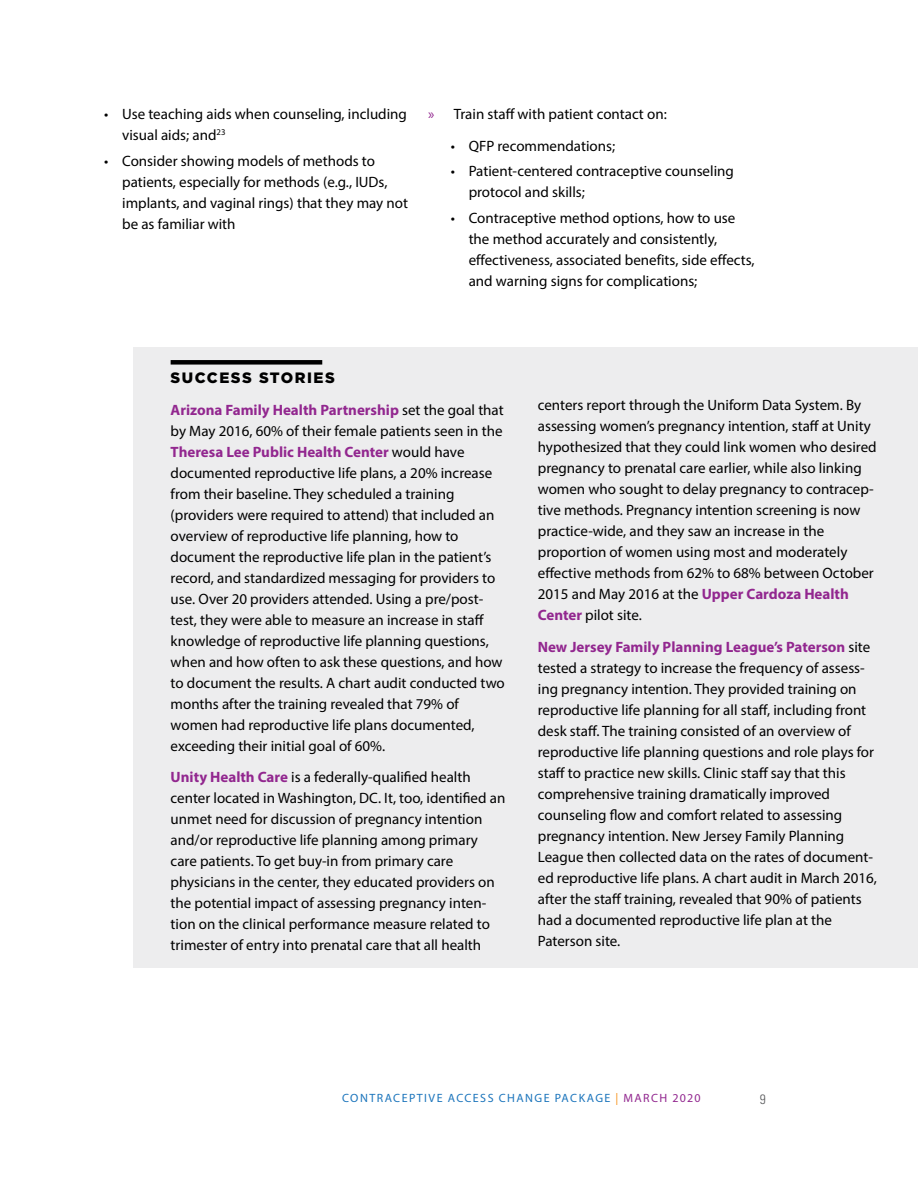
<style>
.page{position:relative;width:918px;height:1188px;background:#fff}
.page>*{position:absolute;margin:0;border:0;box-sizing:border-box;transform-origin:0 0}
.Text{font:15px/21px "Myriad Pro";color:#000}
.success_storie{font:900 15px "Gotham";letter-spacing:.1em;color:#000}
.t1{font:300 condensed 13.5px "Univers";color:#58595b}
.t2{font:12px "Myriad Pro";letter-spacing:.12em;color:#1c75bc}
.s1{color:#92278f}
.s2{font-weight:700;color:#92278f}
.s3{color:#f7941e}
</style>
<div class="page">
<div style="left:133px;top:347px;width:785px;height:621px;background:#ededee"></div>
<div style="left:171px;top:360px;width:151px;height:5px;background:#000"></div>
<p class="Text" style="left:122px;top:103px;width:286px;text-indent:-18px">• Use teaching aids when counseling, including visual aids; and<sup>23</sup></p>
<p class="Text" style="left:122px;top:150px;width:287px;text-indent:-18px">• Consider showing models of methods to patients, especially for methods (e.g., IUDs, implants, and vaginal rings) that they may not be as familiar with</p>
<p class="Text" style="left:428px;top:103px;width:240px"><span class="s1">»</span> Train staff with patient contact on:</p>
<p class="Text" style="left:451px;top:135px;width:166px">• QFP recommendations;</p>
<p class="Text" style="left:469px;top:160px;width:267px;text-indent:-18px">• Patient-centered contraceptive counseling protocol and skills;</p>
<p class="Text" style="left:469px;top:207px;width:287px;text-indent:-18px">• Contraceptive method options, how to use the method accurately and consistently, effectiveness, associated benefits, side effects, and warning signs for complications;</p>
<p class="success_storie" style="left:171px;top:367px;width:166px">SUCCESS STORIES</p>
<p class="Text" style="left:171px;top:399px;width:336px"><span class="s2">Arizona Family Health Partnership</span> set the goal that by May 2016, 60% of their female patients seen in the <span class="s2">Theresa Lee Public Health Center</span> would have documented reproductive life plans, a 20% increase from their baseline. They scheduled a training (providers were required to attend) that included an overview of reproductive life planning, how to document the reproductive life plan in the patient’s record, and standardized messaging for providers to use. Over 20 providers attended. Using a pre/post&shy;test, they were able to measure an increase in staff knowledge of reproductive life planning questions, when and how often to ask these questions, and how to document the results. A chart audit conducted two months after the training revealed that 79% of women had reproductive life plans documented, exceeding their initial goal of 60%.</p>
<p class="Text" style="left:171px;top:766px;width:336px"><span class="s2">Unity Health Care</span> is a federally-qualified health center located in Washington, DC. It, too, identified an unmet need for discussion of pregnancy intention and/or reproductive life planning among primary care patients. To get buy-in from primary care physicians in the center, they educated providers on the potential impact of assessing pregnancy inten&shy;tion on the clinical performance measure related to trimester of entry into prenatal care that all health</p>
<p class="Text" style="left:538px;top:395px;width:340px">centers report through the Uniform Data System. By assessing women’s pregnancy intention, staff at Unity hypothesized that they could link women who desired pregnancy to prenatal care earlier, while also linking women who sought to delay pregnancy to contracep&shy;tive methods. Pregnancy intention screening is now practice-wide, and they saw an increase in the proportion of women using most and moderately effective methods from 62% to 68% between October 2015 and May 2016 at the <span class="s2">Upper Cardoza Health Center</span> pilot site.</p>
<p class="Text" style="left:538px;top:636px;width:341px"><span class="s2">New Jersey Family Planning League’s Paterson</span> site tested a strategy to increase the frequency of assess&shy;ing pregnancy intention. They provided training on reproductive life planning for all staff, including front desk staff. The training consisted of an overview of reproductive life planning questions and role plays for staff to practice new skills. Clinic staff say that this comprehensive training dramatically improved counseling flow and comfort related to assessing pregnancy intention. New Jersey Family Planning League then collected data on the rates of document&shy;ed reproductive life plans. A chart audit in March 2016, after the staff training, revealed that 90% of patients had a documented reproductive life plan at the Paterson site.</p>
<p class="t2" style="left:342px;top:1090px;width:360px">CONTRACEPTIVE ACCESS CHANGE PACKAGE <span class="s3">|</span> <span class="s1">MARCH 2020</span></p>
<p class="t1" style="left:760px;top:1091px;width:7px">9</p>
</div>
